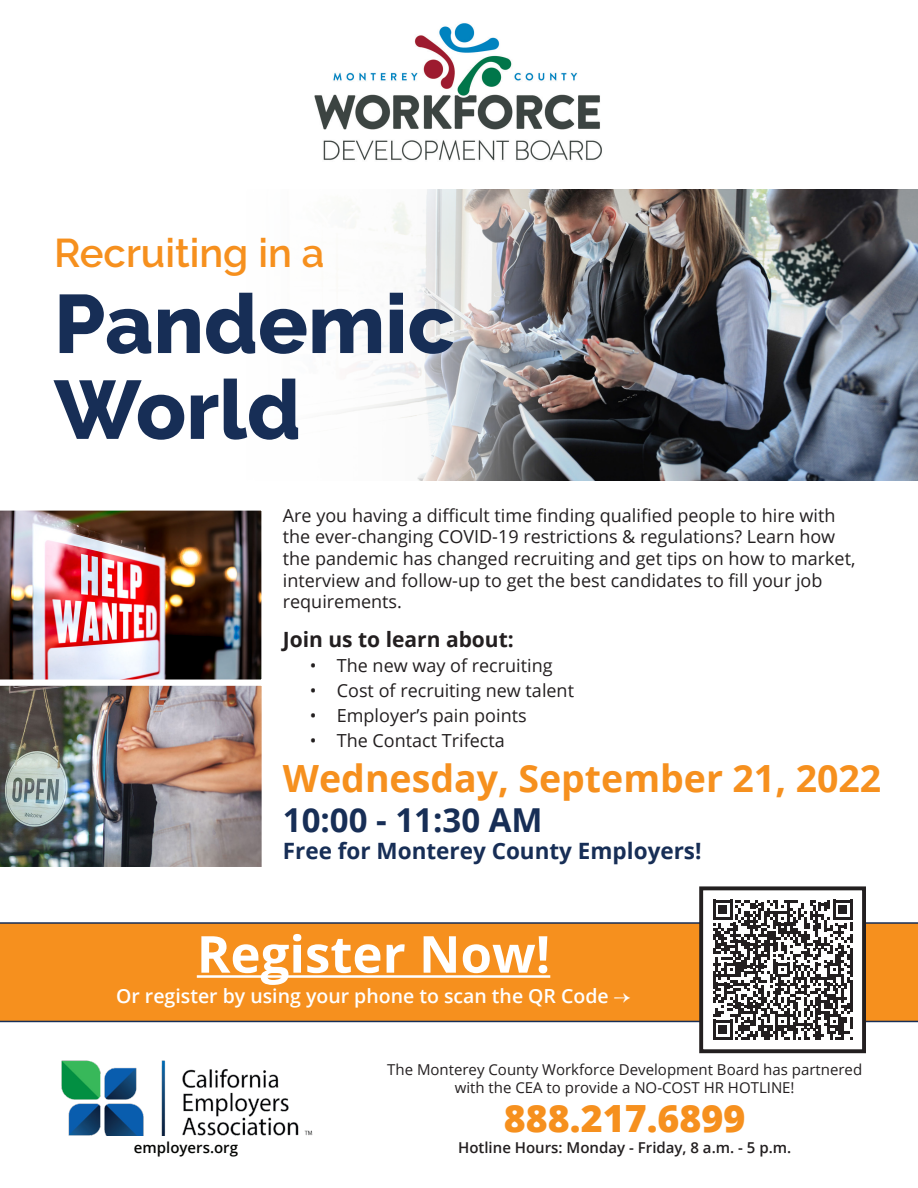
<style>
.page{position:relative;width:918px;height:1188px;background:#fff}
.page>*{position:absolute;margin:0;border:0;box-sizing:border-box;transform-origin:0 0}
.t1{font:800 82.65px/85.8px "Raleway";color:#172e56}
.t2{font:700 51px "Open Sans";color:#fff}
.t3{font:600 40.05px "Raleway";color:#f6901e}
.t4{font:700 37.5px "Open Sans";color:#f6901e}
.t5{font:800 37.5px "Open Sans";color:#f6901e}
.t6{font:700 33px "Open Sans";color:#172e56}
.t7{font:700 22.5px "Open Sans";color:#172e56}
.t8{font:700 21px "Open Sans";color:#231f20}
.t9{font:600 19.5px "Open Sans";color:#fff}
.t10{font:18px/21.6px "Open Sans";color:#231f20}
.t11{font:15px/18px "Open Sans";color:#231f20;text-align:center}
.t12{font:600 15px "Open Sans";color:#231f20}
.t13{font:600 15px "Open Sans";color:#040503}
.s1{font-family:"Minion Pro"}
</style>
<div class="page">
<div style="left:0;top:922px;width:918px;height:100px;background:#f6901e"></div>
<img style="left:61px;top:1060px;width:252px;height:76px">
<div style="left:701px;top:888px;width:163px;height:163px;background:#fff"></div>
<svg style="left:713px;top:900px;width:140px;height:140px"></svg>
<div style="left:699px;top:886px;width:167px;height:167px;border:4px solid #231f20"></div>
<img style="left:314px;top:23px;width:288px;height:138px">
<hr style="left:197px;top:975px;width:353px;height:3px;background:#fff">
<img style="left:326px;top:189px;width:592px;height:292px">
<img style="left:0;top:510px;width:262px;height:170px">
<img style="left:0;top:685px;width:262px;height:182px">
<p class="t3" style="left:54px;top:230px;width:272px">Recruiting in a</p>
<p class="t1" style="left:54px;top:282px;width:402px">Pandemic<br>World</p>
<p class="t10" style="left:283px;top:504px;width:574px">Are you having a difficult time finding qualified people to hire with the ever-changing COVID-19 restrictions &amp; regulations? Learn how the pandemic has changed recruiting and get tips on how to market, interview and follow-up to get the best candidates to fill your job requirements.</p>
<p class="t8" style="left:283px;top:625px;width:233px">Join us to learn about:</p>
<p class="t10" style="left:310px;top:654px;width:244px">• The new way of recruiting</p>
<p class="t10" style="left:310px;top:679px;width:266px">• Cost of recruiting new talent</p>
<p class="t10" style="left:310px;top:704px;width:218px">• Employer’s pain points</p>
<p class="t10" style="left:310px;top:730px;width:197px">• The Contact Trifecta</p>
<p class="t4" style="left:283px;top:752px;width:600px">Wednesday, September 21, 2022</p>
<p class="t6" style="left:283px;top:797px;width:261px">10:00 - 11:30 AM</p>
<p class="t7" style="left:283px;top:835px;width:420px">Free for Monterey County Employers!</p>
<p class="t2" style="left:197px;top:918px;width:355px">Register Now!</p>
<p class="t9" style="left:116px;top:982px;width:516px">Or register by using your phone to scan the QR Code <span class="s1">→</span></p>
<p class="t13" style="left:134px;top:1137px;width:106px">employers.org</p>
<p class="t11" style="left:387px;top:1060px;width:477px">The Monterey County Workforce Development Board has partnered with the CEA to provide a NO-COST HR HOTLINE!</p>
<p class="t5" style="left:504px;top:1090px;width:243px">888.217.6899</p>
<p class="t12" style="left:458px;top:1137px;width:335px">Hotline Hours: Monday - Friday, 8 a.m. - 5 p.m.</p>
</div>
